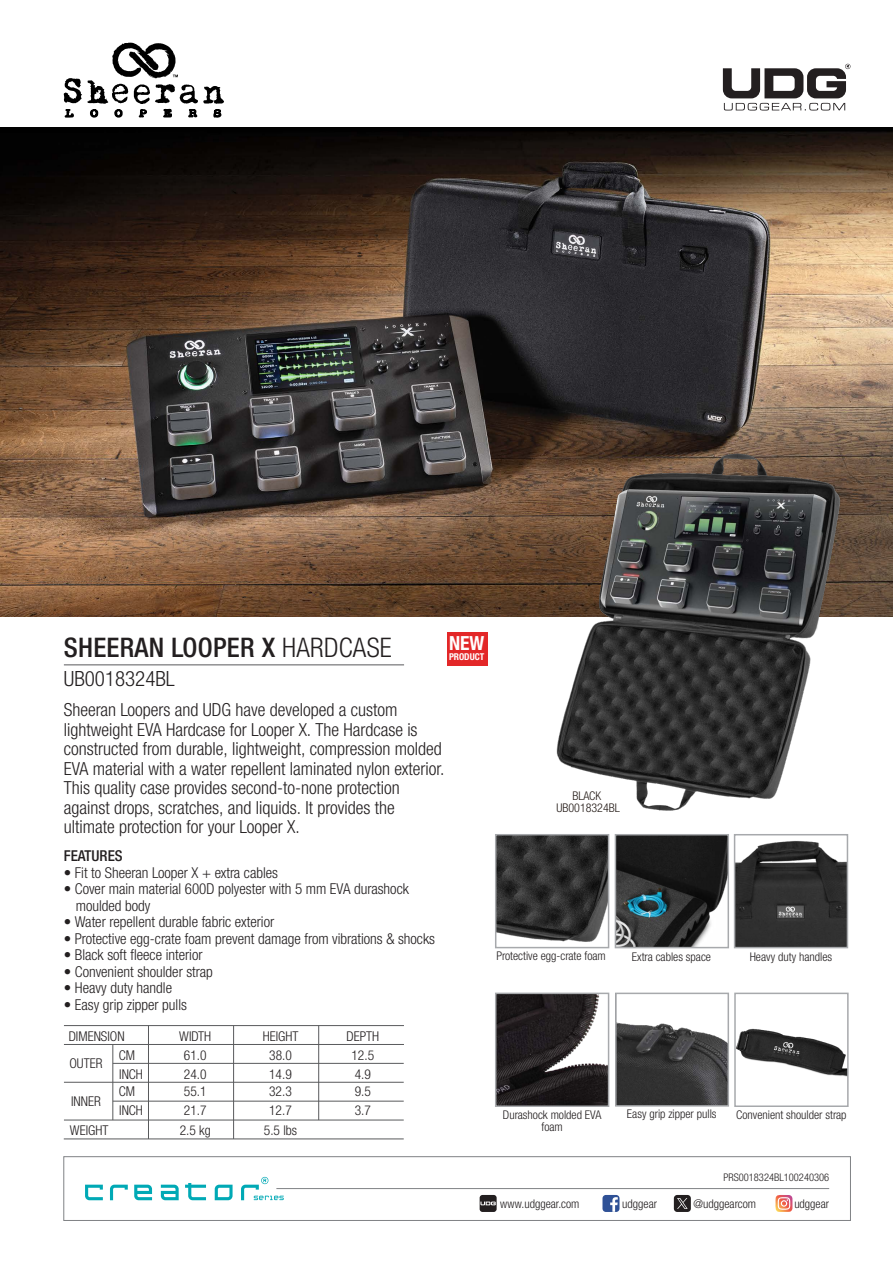
<style>
.page{position:relative;width:893px;height:1263px;background:#fff}
.page>*{position:absolute;margin:0;border:0;box-sizing:border-box;transform-origin:0 0}
.t1{font:500 condensed 27px "Helvetica Neue";letter-spacing:.01em;color:#231f20}
.t2{font:300 condensed 21px "Helvetica Neue";color:#231f20}
.t3{font:700 condensed 19.5px "Helvetica Neue";color:#fff}
.t4{font:300 condensed 18px/19.5px "Helvetica Neue";color:#231f20}
.t5{font:300 condensed 15px/16.5px "Helvetica Neue";color:#231f20}
.t6{font:500 condensed 15px "Helvetica Neue";color:#231f20}
.t7{font:300 condensed 13.5px/19px "Helvetica Neue";color:#231f20}
.t8{font:300 condensed 12px "Helvetica Neue";color:#231f20}
.t9{font:300 condensed 12px/12px "Helvetica Neue";color:#241b17;text-align:center}
.t10{font:300 condensed 10.5px "Helvetica Neue";color:#231f20}
.t11{font:700 condensed 9.45px "Helvetica Neue";color:#fff}
.s1{font-weight:300}
</style>
<div class="page">
<img style="left:0;top:128px;width:893px;height:489px">
<img style="left:546px;top:449px;width:300px;height:362px">
<div style="left:64px;top:1156px;width:787px;height:65px;background:#fff;border:1px solid #808285"></div>
<svg style="left:723px;top:64px;width:127px;height:47px"></svg>
<img style="left:618px;top:1022px;width:108px;height:81px">
<div style="left:615px;top:992px;width:114px;height:114px;border:2px solid #a7a9ac"></div>
<img style="left:498px;top:995px;width:108px;height:109px">
<div style="left:495px;top:992px;width:114px;height:115px;border:2px solid #a7a9ac"></div>
<hr style="left:276px;top:1188px;width:553px;height:1px;background:#808285">
<hr style="left:64px;top:1025px;width:340px;height:1px;background:#595a5c">
<hr style="left:64px;top:1044px;width:340px;height:1px;background:#595a5c">
<hr style="left:113px;top:1063px;width:291px;height:1px;background:#595a5c">
<hr style="left:113px;top:1101px;width:291px;height:1px;background:#595a5c">
<hr style="left:64px;top:1082px;width:340px;height:1px;background:#595a5c">
<hr style="left:64px;top:1139px;width:340px;height:1px;background:#595a5c">
<hr style="left:64px;top:1120px;width:340px;height:1px;background:#595a5c">
<hr style="left:148px;top:1025px;width:1px;height:114px;background:#595a5c">
<hr style="left:318px;top:1025px;width:1px;height:95px;background:#595a5c">
<hr style="left:233px;top:1025px;width:1px;height:114px;background:#595a5c">
<hr style="left:113px;top:1044px;width:1px;height:76px;background:#595a5c">
<hr style="left:64px;top:665px;width:340px;height:1px;background:#58595b">
<svg style="left:85px;top:1177px;width:199px;height:23px"></svg>
<img style="left:498px;top:837px;width:108px;height:105px">
<div style="left:495px;top:834px;width:114px;height:114px;border:2px solid #a7a9ac"></div>
<img style="left:618px;top:837px;width:108px;height:108px">
<div style="left:615px;top:834px;width:114px;height:114px;border:2px solid #a7a9ac"></div>
<img style="left:737px;top:840px;width:108px;height:105px">
<div style="left:734px;top:834px;width:114px;height:114px;border:2px solid #a7a9ac"></div>
<div style="left:447px;top:632px;width:40px;height:33px;background:#e32728"></div>
<div style="left:602px;top:1195px;width:17px;height:17px;background:#2f5196;border-radius:3px"></div>
<svg style="left:610px;top:1197px;width:8px;height:15px"></svg>
<svg style="left:775px;top:1195px;width:17px;height:17px"></svg>
<div style="left:674px;top:1195px;width:17px;height:17px;background:#231f20;border-radius:3px"></div>
<svg style="left:677px;top:1198px;width:11px;height:11px"></svg>
<svg style="left:480px;top:1195px;width:17px;height:17px"></svg>
<img style="left:737px;top:1028px;width:109px;height:49px">
<div style="left:734px;top:992px;width:115px;height:115px;border:2px solid #a7a9ac"></div>
<svg style="left:64px;top:43px;width:160px;height:75px"></svg>
<h1 class="t1" style="left:64px;top:627px;width:330px">SHEERAN LOOPER X <span class="s1">HARDCASE</span></h1>
<p class="t2" style="left:64px;top:663px;width:113px">UB0018324BL</p>
<p class="t3" style="left:449px;top:627px;width:37px">NEW</p>
<p class="t11" style="left:449px;top:649px;width:37px">PRODUCT</p>
<p class="t4" style="left:64px;top:699px;width:382px">Sheeran Loopers and UDG have developed a custom lightweight EVA Hardcase for Looper X. The Hardcase is constructed from durable, lightweight, compression molded EVA material with a water repellent laminated nylon exterior.<br>This quality case provides second-to-none protection against drops, scratches, and liquids. It provides the ultimate protection for your Looper X.</p>
<p class="t6" style="left:64px;top:845px;width:60px">FEATURES</p>
<p class="t5" style="left:64px;top:864px;width:216px">• Fit to Sheeran Looper X + extra cables</p>
<p class="t5" style="left:76px;top:880px;width:335px;text-indent:-12px">• Cover main material 600D polyester with 5 mm EVA durashock moulded body</p>
<p class="t5" style="left:64px;top:913px;width:212px">• Water repellent durable fabric exterior</p>
<p class="t5" style="left:64px;top:930px;width:373px">• Protective egg-crate foam prevent damage from vibrations &amp; shocks</p>
<p class="t5" style="left:64px;top:946px;width:140px">• Black soft fleece interior</p>
<p class="t5" style="left:64px;top:963px;width:151px">• Convenient shoulder strap</p>
<p class="t5" style="left:64px;top:979px;width:110px">• Heavy duty handle</p>
<p class="t5" style="left:64px;top:996px;width:125px">• Easy grip zipper pulls</p>
<p class="t7" style="left:69px;top:1026px;width:57px">DIMENSION</p>
<p class="t7" style="left:179px;top:1026px;width:33px">WIDTH</p>
<p class="t7" style="left:263px;top:1026px;width:37px">HEIGHT</p>
<p class="t7" style="left:346px;top:1026px;width:34px">DEPTH</p>
<p class="t7" style="left:69px;top:1053px;width:34px">OUTER</p>
<p class="t7" style="left:71px;top:1091px;width:31px">INNER</p>
<p class="t7" style="left:70px;top:1120px;width:40px">WEIGHT</p>
<p class="t7" style="left:119px;top:1045px;width:26px">CM<br>INCH</p>
<p class="t7" style="left:119px;top:1081px;width:26px">CM<br>INCH</p>
<p class="t7" style="left:184px;top:1045px;width:24px">61.0</p>
<p class="t7" style="left:269px;top:1045px;width:24px">38.0</p>
<p class="t7" style="left:351px;top:1045px;width:24px">12.5</p>
<p class="t7" style="left:184px;top:1064px;width:24px">24.0</p>
<p class="t7" style="left:269px;top:1064px;width:24px">14.9</p>
<p class="t7" style="left:355px;top:1064px;width:18px">4.9</p>
<p class="t7" style="left:184px;top:1081px;width:24px">55.1</p>
<p class="t7" style="left:269px;top:1081px;width:24px">32.3</p>
<p class="t7" style="left:355px;top:1081px;width:18px">9.5</p>
<p class="t7" style="left:184px;top:1100px;width:24px">21.7</p>
<p class="t7" style="left:269px;top:1100px;width:24px">12.7</p>
<p class="t7" style="left:355px;top:1100px;width:18px">3.7</p>
<p class="t7" style="left:180px;top:1120px;width:32px">2.5 kg</p>
<p class="t7" style="left:264px;top:1120px;width:35px">5.5 lbs</p>
<p class="t9" style="left:556px;top:789px;width:65px">BLACK<br>UB0018324BL</p>
<p class="t8" style="left:496px;top:947px;width:111px">Protective egg-crate foam</p>
<p class="t8" style="left:632px;top:947px;width:81px">Extra cables space</p>
<p class="t8" style="left:750px;top:947px;width:84px">Heavy duty handles</p>
<p class="t8" style="left:503px;top:1106px;width:100px">Durashock molded EVA</p>
<p class="t8" style="left:627px;top:1105px;width:91px">Easy grip zipper pulls</p>
<p class="t8" style="left:541px;top:1118px;width:23px">foam</p>
<p class="t8" style="left:736px;top:1106px;width:112px">Convenient shoulder strap</p>
<p class="t10" style="left:723px;top:1169px;width:107px">PRS0018324BL100240306</p>
<p class="t8" style="left:500px;top:1194px;width:81px">www.udggear.com</p>
<p class="t8" style="left:622px;top:1194px;width:36px">udggear</p>
<p class="t8" style="left:694px;top:1194px;width:64px">@udggearcom</p>
<p class="t8" style="left:794px;top:1194px;width:36px">udggear</p>
</div>
